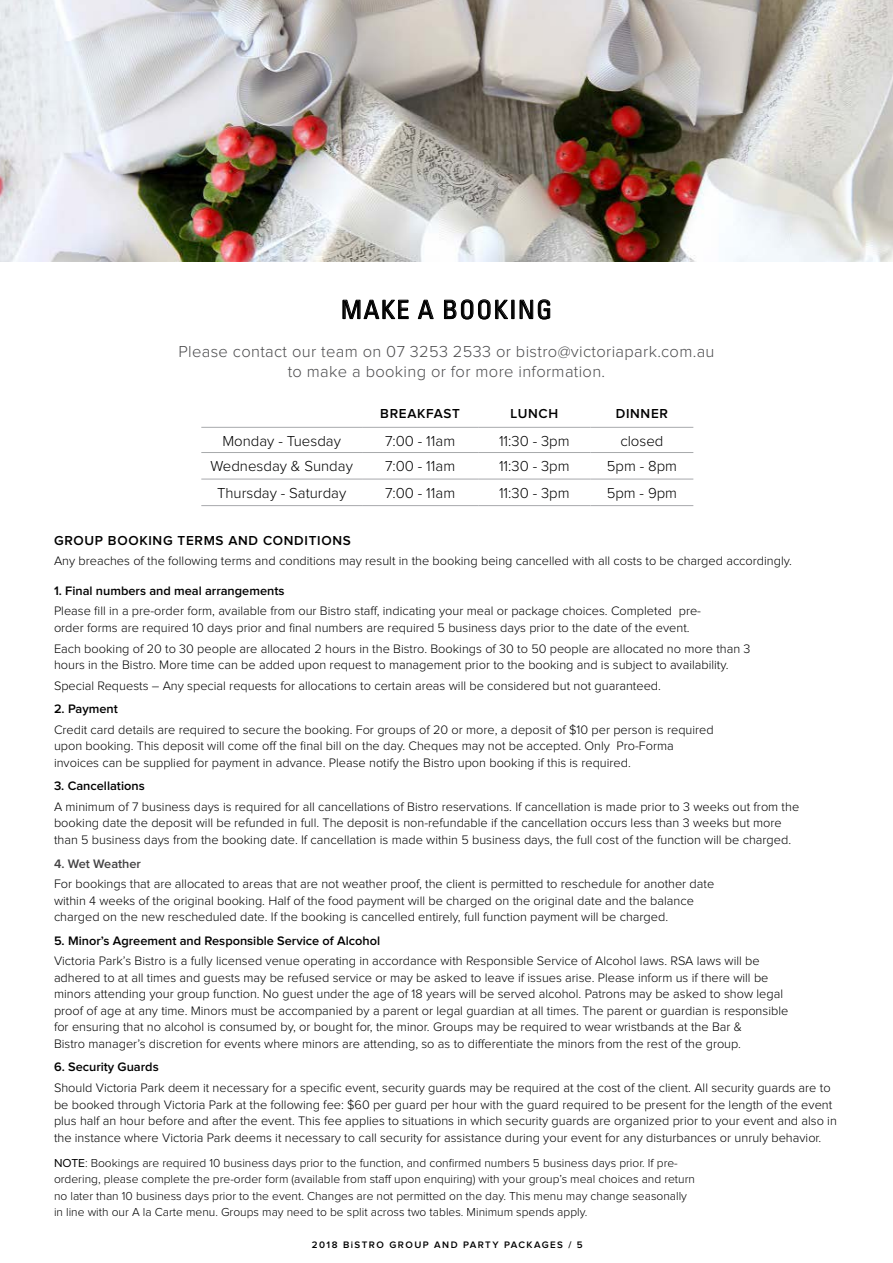
<style>
.page{position:relative;width:893px;height:1263px;background:#fff}
.page>*{position:absolute;margin:0;border:0;box-sizing:border-box;transform-origin:0 0}
.t1{font:condensed 25.5px "Univers LT Std";letter-spacing:.06em;color:#000}
.t2{font:300 16.5px/19.8px "Proxima Nova";letter-spacing:.02em;color:#4d4d4f;text-align:center}
.t3{font:300 15px "Proxima Nova";color:#000}
.t4{font:600 13.5px "Proxima Nova";letter-spacing:.05em;color:#000}
.t5{font:300 12.75px/16.5px "Proxima Nova";color:#000}
.t6{font:600 12.75px "Proxima Nova";color:#000}
.t7{font:600 12.75px "Proxima Nova";color:#424142}
.t8{font:300 12px/16.5px "Proxima Nova";color:#000}
.t9{font:600 9.75px "Proxima Nova";letter-spacing:.15em;color:#000}
.s1{font-weight:400}
</style>
<div class="page">
<hr style="left:201px;top:427px;width:161px;height:1px;background:#a7a9ac">
<hr style="left:362px;top:427px;width:116px;height:1px;background:#a7a9ac">
<hr style="left:478px;top:427px;width:112px;height:1px;background:#a7a9ac">
<hr style="left:590px;top:427px;width:103px;height:1px;background:#a7a9ac">
<hr style="left:201px;top:452px;width:161px;height:1px;background:#a7a9ac">
<hr style="left:362px;top:452px;width:116px;height:1px;background:#a7a9ac">
<hr style="left:478px;top:452px;width:112px;height:1px;background:#a7a9ac">
<hr style="left:590px;top:452px;width:103px;height:1px;background:#a7a9ac">
<hr style="left:201px;top:479px;width:161px;height:1px;background:#a7a9ac">
<hr style="left:362px;top:479px;width:116px;height:1px;background:#a7a9ac">
<hr style="left:478px;top:479px;width:112px;height:1px;background:#a7a9ac">
<hr style="left:590px;top:479px;width:103px;height:1px;background:#a7a9ac">
<hr style="left:201px;top:505px;width:161px;height:1px;background:#a7a9ac">
<hr style="left:362px;top:505px;width:116px;height:1px;background:#a7a9ac">
<hr style="left:478px;top:505px;width:112px;height:1px;background:#a7a9ac">
<hr style="left:590px;top:505px;width:103px;height:1px;background:#a7a9ac">
<svg style="left:343px;top:300px;width:65px;height:19px"></svg>
<svg style="left:418px;top:300px;width:16px;height:19px"></svg>
<svg style="left:444px;top:300px;width:70px;height:19px"></svg>
<svg style="left:520px;top:300px;width:30px;height:19px"></svg>
<img style="left:0;top:0;width:893px;height:261px">
<h1 class="t1" style="left:341px;top:293px;width:213px">MAKE A BOOKING</h1>
<p class="t2" style="left:178px;top:343px;width:537px">Please contact our team on 07 3253 2533 or bistro@victoriapark.com.au to make a booking or for more information.</p>
<p class="t4" style="left:380px;top:408px;width:81px">BREAKFAST</p>
<p class="t4" style="left:510px;top:408px;width:49px">LUNCH</p>
<p class="t4" style="left:616px;top:408px;width:54px">DINNER</p>
<p class="t3" style="left:222px;top:434px;width:120px">Monday - Tuesday</p>
<p class="t3" style="left:385px;top:434px;width:72px">7:00 - 11am</p>
<p class="t3" style="left:499px;top:434px;width:72px">11:30 - 3pm</p>
<p class="t3" style="left:620px;top:434px;width:45px">closed</p>
<p class="t3" style="left:210px;top:459px;width:144px">Wednesday &amp; Sunday</p>
<p class="t3" style="left:385px;top:459px;width:72px">7:00 - 11am</p>
<p class="t3" style="left:499px;top:459px;width:72px">11:30 - 3pm</p>
<p class="t3" style="left:607px;top:459px;width:72px">5pm - 8pm</p>
<p class="t3" style="left:217px;top:486px;width:131px">Thursday - Saturday</p>
<p class="t3" style="left:385px;top:486px;width:72px">7:00 - 11am</p>
<p class="t3" style="left:499px;top:486px;width:72px">11:30 - 3pm</p>
<p class="t3" style="left:607px;top:486px;width:72px">5pm - 9pm</p>
<p class="t4" style="left:54px;top:534px;width:298px">GROUP BOOKING TERMS AND CONDITIONS</p>
<p class="t5" style="left:54px;top:553px;width:739px">Any breaches of the following terms and conditions may result in the booking being cancelled with all costs to be charged accordingly.</p>
<p class="t6" style="left:54px;top:584px;width:232px">1. Final numbers and meal arrangements</p>
<p class="t5" style="left:54px;top:603px;width:649px">Please fill in a pre-order form, available from our Bistro staff, indicating your meal or package choices. Completed pre&shy;order forms are required 10 days prior and final numbers are required 5 business days prior to the date of the event.</p>
<p class="t5" style="left:54px;top:641px;width:698px">Each booking of 20 to 30 people are allocated 2 hours in the Bistro. Bookings of 30 to 50 people are allocated no more than 3 hours in the Bistro. More time can be added upon request to management prior to the booking and is subject to availability.</p>
<p class="t5" style="left:54px;top:678px;width:608px">Special Requests – Any special requests for allocations to certain areas will be considered but not guaranteed.</p>
<p class="t6" style="left:54px;top:703px;width:65px">2. Payment</p>
<p class="t5" style="left:54px;top:722px;width:661px">Credit card details are required to secure the booking. For groups of 20 or more, a deposit of $10 per person is required upon booking. This deposit will come off the final bill on the day. Cheques may not be accepted. Only Pro-Forma invoices can be supplied for payment in advance. Please notify the Bistro upon booking if this is required.</p>
<p class="t6" style="left:54px;top:780px;width:92px">3. Cancellations</p>
<p class="t5" style="left:54px;top:799px;width:747px">A minimum of 7 business days is required for all cancellations of Bistro reservations. If cancellation is made prior to 3 weeks out from the booking date the deposit will be refunded in full. The deposit is non-refundable if the cancellation occurs less than 3 weeks but more than 5 business days from the booking date. If cancellation is made within 5 business days, the full cost of the function will be charged.</p>
<p class="t7" style="left:54px;top:858px;width:89px">4. Wet Weather</p>
<p class="t5" style="left:54px;top:876px;width:662px">For bookings that are allocated to areas that are not weather proof, the client is permitted to reschedule for another date within 4 weeks of the original booking. Half of the food payment will be charged on the original date and the balance charged on the new rescheduled date. If the booking is cancelled entirely, full function payment will be charged.</p>
<p class="t6" style="left:54px;top:935px;width:328px">5. Minor’s Agreement and Responsible Service of Alcohol</p>
<p class="t5" style="left:54px;top:953px;width:736px">Victoria Park’s Bistro is a fully licensed venue operating in accordance with Responsible Service of Alcohol laws. RSA laws will be adhered to at all times and guests may be refused service or may be asked to leave if issues arise. Please inform us if there will be minors attending your group function. No guest under the age of 18 years will be served alcohol. Patrons may be asked to show legal proof of age at any time. Minors must be accompanied by a parent or legal guardian at all times. The parent or guardian is responsible for ensuring that no alcohol is consumed by, or bought for, the minor. Groups may be required to wear wristbands at the Bar &amp;<br>Bistro manager’s discretion for events where minors are attending, so as to differentiate the minors from the rest of the group.</p>
<p class="t6" style="left:54px;top:1061px;width:106px">6. Security Guards</p>
<p class="t5" style="left:54px;top:1080px;width:784px">Should Victoria Park deem it necessary for a specific event, security guards may be required at the cost of the client. All security guards are to be booked through Victoria Park at the following fee: $60 per guard per hour with the guard required to be present for the length of the event plus half an hour before and after the event. This fee applies to situations in which security guards are organized prior to your event and also in the instance where Victoria Park deems it necessary to call security for assistance during your event for any disturbances or unruly behavior.</p>
<p class="t8" style="left:54px;top:1155px;width:642px"><span class="s1">NOTE</span>: Bookings are required 10 business days prior to the function, and confirmed numbers 5 business days prior. If pre&shy;ordering, please complete the pre-order form (available from staff upon enquiring) with your group’s meal choices and return no later than 10 business days prior to the event. Changes are not permitted on the day. This menu may change seasonally in line with our A la Carte menu. Groups may need to be split across two tables. Minimum spends apply.</p>
<p class="t9" style="left:312px;top:1240px;width:272px">2018 BiSTRO GROUP AND PARTY PACKAGES / 5</p>
</div>
